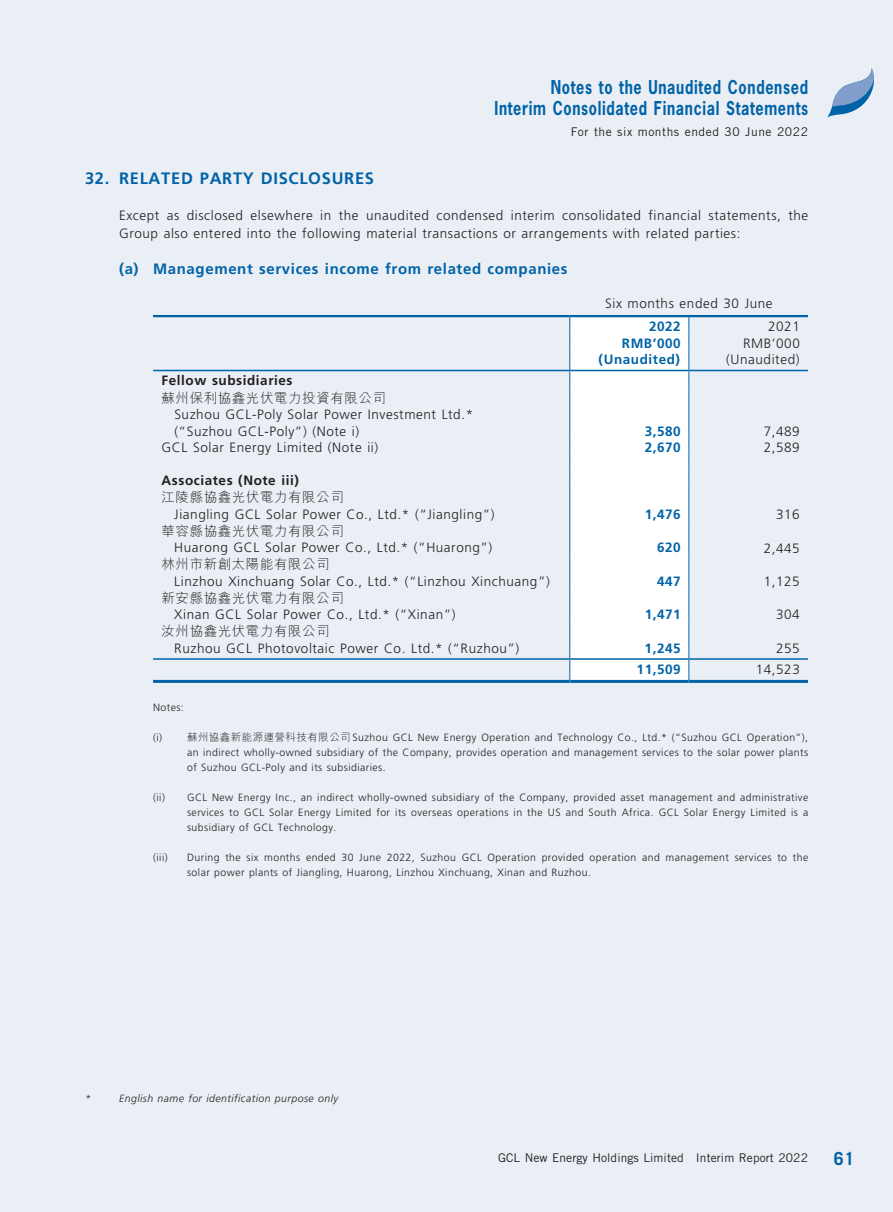
<style>
.page{position:relative;width:893px;height:1212px;background:#eaeef5}
.page>*{position:absolute;margin:0;border:0;box-sizing:border-box;transform-origin:0 0}
.t1{font:700 18px/21px "News Gothic Std";letter-spacing:.045em;color:#0163a7;text-align:right;scale:.8 1}
.t2{font:700 18px "Trade Gothic LT Std";color:#0163a7}
.t3{font:700 16.5px "Frutiger LT Std";letter-spacing:.04em;color:#0163a7}
.t4{font:700 15px "Frutiger LT Std";letter-spacing:.04em;color:#0163a7}
.t5{font:300 13.5px/18px "Frutiger LT Std";letter-spacing:.04em;color:#231f20}
.t6{font:300 13.5px "M Hei HK";letter-spacing:.04em;color:#231f20}
.t7{font:700 13.5px "Frutiger LT Std";letter-spacing:.04em;color:#0163a7}
.t8{font:700 13.5px "Frutiger LT Std";letter-spacing:.04em;color:#231f20}
.t9{font:12px "Trade Gothic LT Std";letter-spacing:.005em;color:#231f20}
.t10{font:12px "Trade Gothic LT Std";letter-spacing:.045em;color:#231f20}
.t11{font:300 10.5px/15px "Frutiger LT Std";letter-spacing:.04em;color:#231f20;text-align:justify}
.t12{font:italic 300 10.5px "Frutiger LT Std";letter-spacing:.04em;color:#231f20}
.s1{font-family:"M Hei HK"}
</style>
<div class="page">
<svg style="left:827px;top:68px;width:47px;height:50px"></svg>
<div style="left:570px;top:317px;width:118px;height:363px;background:#fff"></div>
<svg style="left:569px;top:317px;width:1px;height:71px"></svg>
<svg style="left:688px;top:317px;width:1px;height:71px"></svg>
<hr style="left:569px;top:388px;width:1px;height:50px;background:#0163a7">
<hr style="left:688px;top:388px;width:1px;height:50px;background:#0163a7">
<svg style="left:569px;top:438px;width:1px;height:49px"></svg>
<svg style="left:688px;top:438px;width:1px;height:49px"></svg>
<hr style="left:569px;top:487px;width:1px;height:34px;background:#0163a7">
<hr style="left:688px;top:487px;width:1px;height:34px;background:#0163a7">
<hr style="left:569px;top:521px;width:1px;height:33px;background:#0163a7">
<hr style="left:569px;top:554px;width:1px;height:34px;background:#0163a7">
<hr style="left:688px;top:521px;width:1px;height:33px;background:#0163a7">
<hr style="left:688px;top:554px;width:1px;height:34px;background:#0163a7">
<hr style="left:569px;top:588px;width:1px;height:34px;background:#0163a7">
<hr style="left:688px;top:588px;width:1px;height:34px;background:#0163a7">
<hr style="left:569px;top:622px;width:1px;height:33px;background:#0163a7">
<hr style="left:688px;top:622px;width:1px;height:33px;background:#0163a7">
<svg style="left:569px;top:655px;width:1px;height:28px"></svg>
<svg style="left:688px;top:655px;width:1px;height:28px"></svg>
<hr style="left:153px;top:315px;width:417px;height:2px;background:#0163a7">
<hr style="left:570px;top:315px;width:238px;height:2px;background:#0163a7">
<hr style="left:153px;top:370px;width:416px;height:1px;background:#0163a7">
<hr style="left:570px;top:370px;width:118px;height:1px;background:#0163a7">
<hr style="left:689px;top:370px;width:119px;height:1px;background:#0163a7">
<hr style="left:153px;top:658px;width:416px;height:2px;background:#0163a7">
<hr style="left:570px;top:658px;width:118px;height:2px;background:#0163a7">
<hr style="left:689px;top:658px;width:119px;height:2px;background:#0163a7">
<hr style="left:153px;top:680px;width:416px;height:3px;background:#0163a7">
<hr style="left:570px;top:680px;width:118px;height:3px;background:#0163a7">
<hr style="left:689px;top:680px;width:119px;height:3px;background:#0163a7">
<h1 class="t1" style="left:494px;top:77px;width:393px">Notes to the Unaudited Condensed<br>Interim Consolidated Financial Statements</h1>
<p class="t10" style="left:571px;top:125px;width:239px">For the six months ended 30 June 2022</p>
<h2 class="t3" style="left:85px;top:168px;width:291px">32. RELATED PARTY DISCLOSURES</h2>
<p class="t5" style="left:119px;top:206px;width:691px">Except as disclosed elsewhere in the unaudited condensed interim consolidated financial statements, the<br>Group also entered into the following material transactions or arrangements with related parties:</p>
<h3 class="t4" style="left:119px;top:260px;width:450px">(a) Management services income from related companies</h3>
<p class="t5" style="left:605px;top:295px;width:169px">Six months ended 30 June</p>
<p class="t7" style="left:649px;top:319px;width:33px">2022</p>
<p class="t5" style="left:768px;top:318px;width:33px">2021</p>
<p class="t7" style="left:622px;top:335px;width:60px">RMB’000</p>
<p class="t5" style="left:743px;top:334px;width:58px">RMB’000</p>
<p class="t7" style="left:599px;top:352px;width:83px">(Unaudited)</p>
<p class="t5" style="left:726px;top:351px;width:75px">(Unaudited)</p>
<p class="t8" style="left:162px;top:373px;width:132px">Fellow subsidiaries</p>
<p class="t6" style="left:162px;top:391px;width:226px">蘇州保利協鑫光伏電力投資有限公司</p>
<p class="t5" style="left:174px;top:406px;width:300px;line-height:16.5px">Suzhou GCL-Poly Solar Power Investment Ltd.* (“Suzhou GCL-Poly”) (Note i)</p>
<p class="t7" style="left:645px;top:423px;width:38px">3,580</p>
<p class="t5" style="left:764px;top:422px;width:38px">7,489</p>
<p class="t5" style="left:162px;top:439px;width:218px">GCL Solar Energy Limited (Note ii)</p>
<p class="t7" style="left:645px;top:439px;width:38px">2,670</p>
<p class="t5" style="left:764px;top:439px;width:38px">2,589</p>
<p class="t8" style="left:162px;top:472px;width:139px">Associates (Note iii)</p>
<p class="t6" style="left:162px;top:490px;width:184px">江陵縣協鑫光伏電力有限公司</p>
<p class="t5" style="left:174px;top:505px;width:322px">Jiangling GCL Solar Power Co., Ltd.* (“Jiangling”)</p>
<p class="t7" style="left:645px;top:506px;width:38px">1,476</p>
<p class="t5" style="left:776px;top:506px;width:25px">316</p>
<p class="t6" style="left:162px;top:524px;width:184px">華容縣協鑫光伏電力有限公司</p>
<p class="t5" style="left:174px;top:539px;width:320px">Huarong GCL Solar Power Co., Ltd.* (“Huarong”)</p>
<p class="t7" style="left:657px;top:539px;width:25px">620</p>
<p class="t5" style="left:764px;top:539px;width:38px">2,445</p>
<p class="t6" style="left:162px;top:557px;width:170px">林州市新創太陽能有限公司</p>
<p class="t5" style="left:174px;top:572px;width:377px">Linzhou Xinchuang Solar Co., Ltd.* (“Linzhou Xinchuang”)</p>
<p class="t7" style="left:657px;top:573px;width:25px">447</p>
<p class="t5" style="left:764px;top:573px;width:38px">1,125</p>
<p class="t6" style="left:162px;top:591px;width:184px">新安縣協鑫光伏電力有限公司</p>
<p class="t5" style="left:174px;top:606px;width:283px">Xinan GCL Solar Power Co., Ltd.* (“Xinan”)</p>
<p class="t7" style="left:645px;top:607px;width:38px">1,471</p>
<p class="t5" style="left:776px;top:606px;width:25px">304</p>
<p class="t6" style="left:162px;top:624px;width:170px">汝州協鑫光伏電力有限公司</p>
<p class="t5" style="left:174px;top:639px;width:347px">Ruzhou GCL Photovoltaic Power Co. Ltd.* (“Ruzhou”)</p>
<p class="t7" style="left:645px;top:640px;width:38px">1,245</p>
<p class="t5" style="left:776px;top:639px;width:25px">255</p>
<p class="t7" style="left:637px;top:661px;width:46px">11,509</p>
<p class="t5" style="left:756px;top:660px;width:46px">14,523</p>
<p class="t11" style="left:153px;top:700px;width:32px">Notes:</p>
<p class="t11" style="left:187px;top:730px;width:623px;text-indent:-34px">(i) <span class="s1">蘇州協鑫新能源運營科技有限公司</span>Suzhou GCL New Energy Operation and Technology Co., Ltd.* (“Suzhou GCL Operation”), an indirect wholly-owned subsidiary of the Company, provides operation and management services to the solar power plants of Suzhou GCL-Poly and its subsidiaries.</p>
<p class="t11" style="left:187px;top:790px;width:623px;text-indent:-34px">(ii) GCL New Energy Inc., an indirect wholly-owned subsidiary of the Company, provided asset management and administrative services to GCL Solar Energy Limited for its overseas operations in the US and South Africa. GCL Solar Energy Limited is a subsidiary of GCL Technology.</p>
<p class="t11" style="left:153px;top:850px;width:16px">(iii)</p>
<p class="t11" style="left:187px;top:850px;width:623px">During the six months ended 30 June 2022, Suzhou GCL Operation provided operation and management services to the solar power plants of Jiangling, Huarong, Linzhou Xinchuang, Xinan and Ruzhou.</p>
<p class="t12" style="left:85px;top:1092px;width:7px">*</p>
<p class="t12" style="left:119px;top:1092px;width:221px">English name for identification purpose only</p>
<p class="t9" style="left:498px;top:1151px;width:311px">GCL New Energy Holdings Limited Interim Report 2022</p>
<h1 class="t2" style="left:834px;top:1148px;width:22px">61</h1>
</div>
